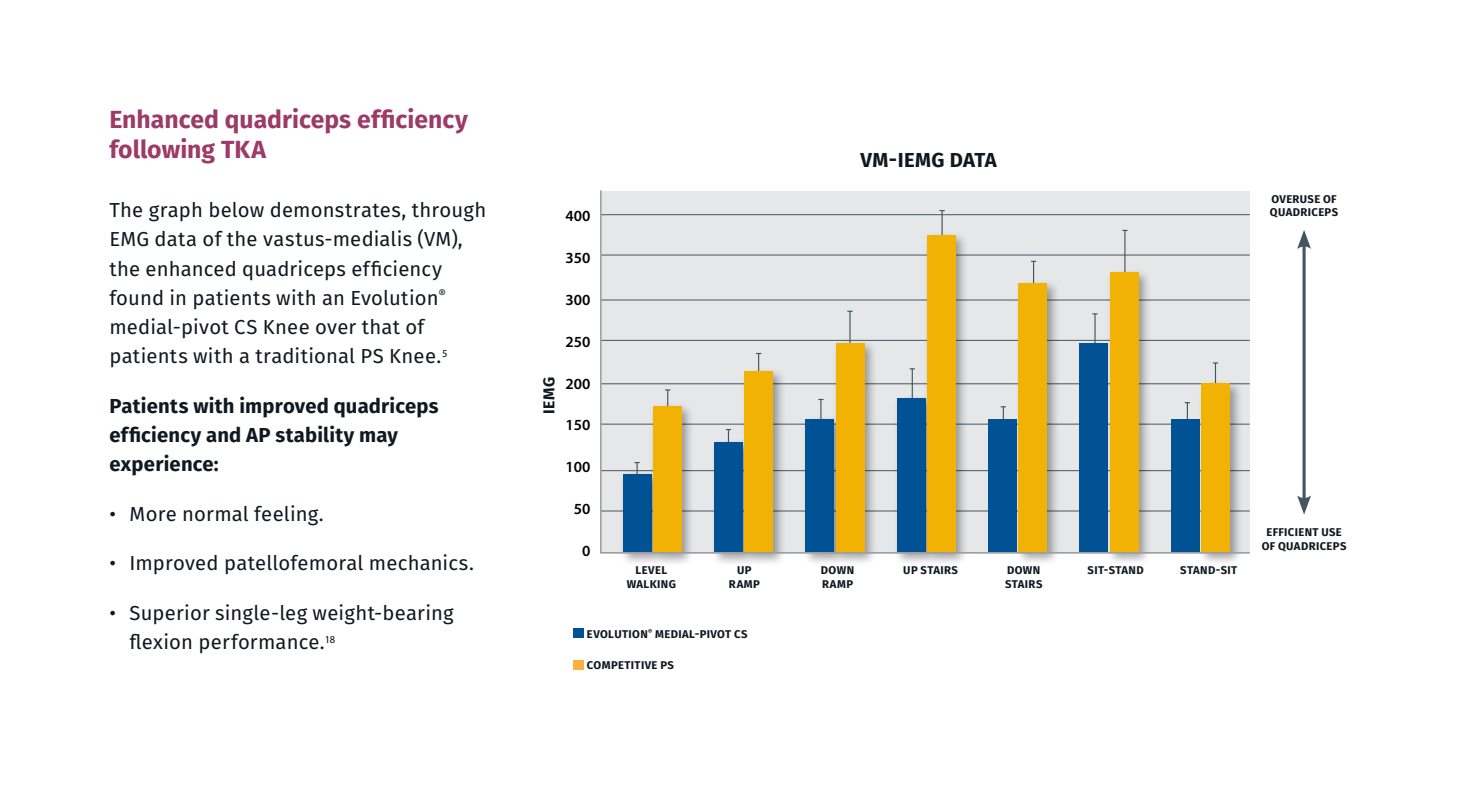
<style>
.page{position:relative;width:1458px;height:810px;background:#fff}
.page>*{position:absolute;margin:0;border:0;box-sizing:border-box;transform-origin:0 0}
.t1{font:700 24.75px/29.2px "Fira Sans";color:#9c3a69}
.t2{font:20.25px/29.2px "Fira Sans";letter-spacing:.01em;color:#101820}
.t3{font:700 20.25px/29.2px "Fira Sans";letter-spacing:.01em;color:#101820}
.t4{font:700 15.75px "Fira Sans";color:#101820}
.t5{font:600 15.53px "Myriad Pro";color:#000}
.t6{font:700 11.25px/13.5px "Fira Sans";letter-spacing:.035em;color:#101820;text-align:center}
</style>
<div class="page">
<div style="left:619px;top:470px;width:46px;height:96px;background:#000;opacity:.35"></div>
<div style="left:710px;top:438px;width:47px;height:128px;background:#000;opacity:.35"></div>
<div style="left:802px;top:416px;width:46px;height:151px;background:#000;opacity:.35"></div>
<div style="left:893px;top:395px;width:46px;height:171px;background:#000;opacity:.35"></div>
<div style="left:649px;top:402px;width:46px;height:164px;background:#000;opacity:.35"></div>
<div style="left:741px;top:368px;width:46px;height:199px;background:#000;opacity:.35"></div>
<div style="left:832px;top:340px;width:46px;height:226px;background:#000;opacity:.35"></div>
<div style="left:923px;top:231px;width:46px;height:336px;background:#000;opacity:.35"></div>
<div style="left:1015px;top:279px;width:46px;height:287px;background:#000;opacity:.35"></div>
<div style="left:1106px;top:268px;width:46px;height:298px;background:#000;opacity:.35"></div>
<div style="left:1197px;top:379px;width:47px;height:187px;background:#000;opacity:.35"></div>
<div style="left:574px;top:628px;width:10px;height:10px;background:#005295"></div>
<div style="left:574px;top:660px;width:10px;height:9px;background:#fbb040"></div>
<svg style="left:600px;top:190px;width:650px;height:364px;background:#c6c5ab"></svg>
<hr style="left:1303px;top:243px;width:3px;height:258px;background:#455560">
<svg style="left:1297px;top:495px;width:14px;height:20px"></svg>
<svg style="left:1297px;top:230px;width:14px;height:19px"></svg>
<p class="t1" style="left:109px;top:105px;width:360px">Enhanced quadriceps efficiency following TKA</p>
<p class="t2" style="left:109px;top:195px;width:378px">The graph below demonstrates, through EMG data of the vastus-medialis (VM), the enhanced quadriceps efficiency found in patients with an Evolution<sup>® </sup>medial-pivot CS Knee over that of patients with a traditional PS Knee.<sup>5</sup></p>
<p class="t3" style="left:109px;top:391px;width:331px">Patients with improved quadriceps efficiency and AP stability may experience:</p>
<p class="t2" style="left:109px;top:499px;width:216px">• More normal feeling.</p>
<p class="t2" style="left:109px;top:549px;width:366px">• Improved patellofemoral mechanics.</p>
<p class="t2" style="left:130px;top:598px;width:326px;text-indent:-20px">• Superior single-leg weight-bearing flexion performance.<sup>18</sup></p>
<p class="t3" style="left:860px;top:145px;width:138px">VM-IEMG DATA</p>
<p class="t4" style="left:538px;top:414px;width:38px;rotate:-90deg">IEMG</p>
<p class="t5" style="left:565px;top:207px;width:26px">400</p>
<p class="t5" style="left:565px;top:249px;width:26px">350</p>
<p class="t5" style="left:565px;top:291px;width:26px">300</p>
<p class="t5" style="left:565px;top:333px;width:26px">250</p>
<p class="t5" style="left:565px;top:375px;width:26px">200</p>
<p class="t5" style="left:565px;top:417px;width:26px">150</p>
<p class="t5" style="left:565px;top:458px;width:26px">100</p>
<p class="t5" style="left:574px;top:500px;width:18px">50</p>
<p class="t5" style="left:582px;top:542px;width:10px">0</p>
<p class="t6" style="left:627px;top:564px;width:51px">LEVEL<br>WALKING</p>
<p class="t6" style="left:729px;top:564px;width:33px">UP<br>RAMP</p>
<p class="t6" style="left:821px;top:564px;width:35px;text-align:left">DOWN<br>RAMP</p>
<p class="t6" style="left:903px;top:564px;width:56px">UP STAIRS</p>
<p class="t6" style="left:1005px;top:564px;width:39px;text-align:left">DOWN<br>STAIRS</p>
<p class="t6" style="left:1088px;top:564px;width:58px">SIT-STAND</p>
<p class="t6" style="left:1180px;top:564px;width:58px">STAND-SIT</p>
<p class="t6" style="left:587px;top:627px;width:162px">EVOLUTION<sup>®</sup> MEDIAL-PIVOT CS</p>
<p class="t6" style="left:587px;top:659px;width:89px">COMPETITIVE PS</p>
<p class="t6" style="left:1270px;top:192px;width:70px;text-align:left">OVERUSE OF<br>QUADRICEPS</p>
<p class="t6" style="left:1262px;top:526px;width:86px">EFFICIENT USE<br>OF QUADRICEPS</p>
</div>
